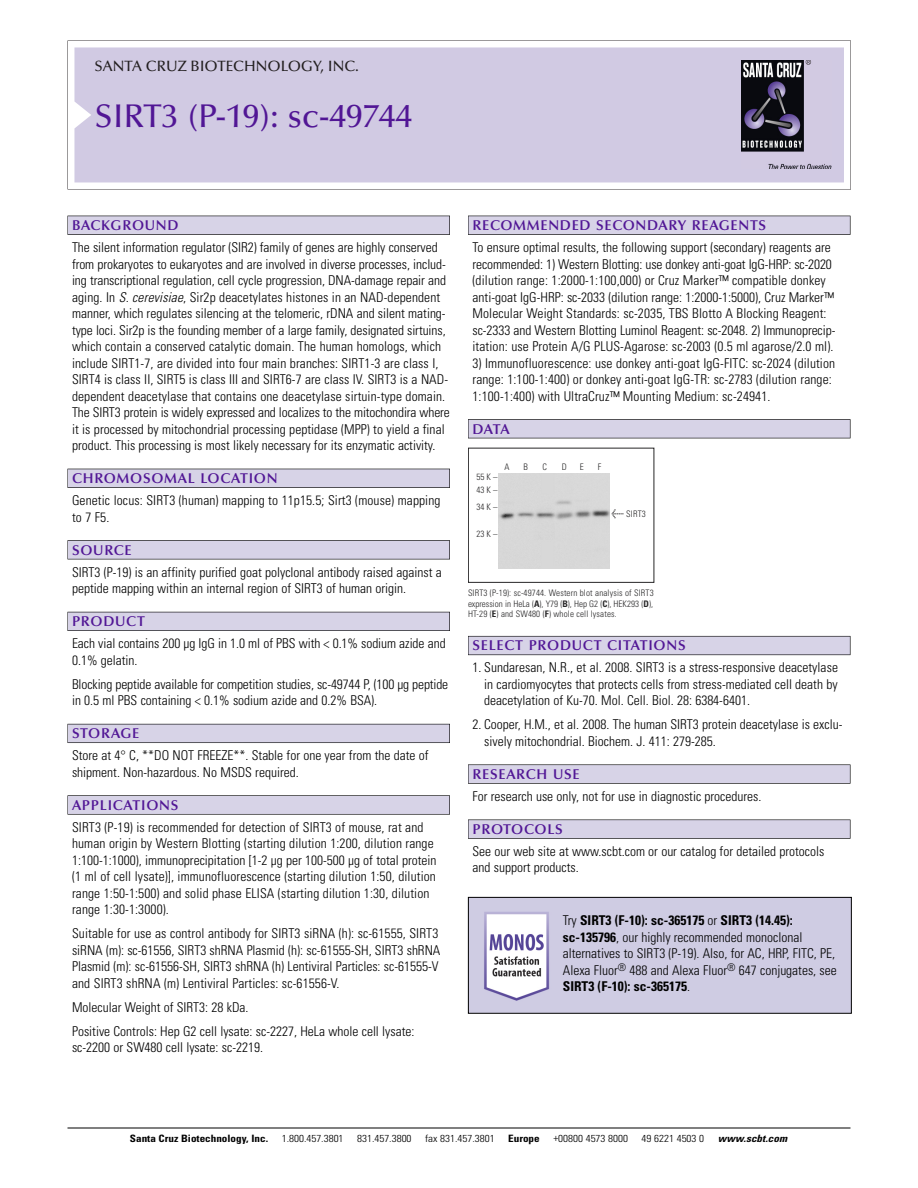
<style>
.page{position:relative;width:918px;height:1188px;background:#fff}
.page>*{position:absolute;margin:0;border:0;box-sizing:border-box;transform-origin:0 0}
.t1{font:500 33px "Optima";color:#511695}
.t2{font:500 15px "Optima";color:#231f20}
.t3{font:600 14.25px "Optima";letter-spacing:.05em;color:#511695}
.t4{font:300 condensed 13.5px/16.5px "Univers";color:#000}
.t5{font:300 condensed 10.2px "Univers";color:#000;scale:1.1 1}
.t6{font:700 condensed 10.2px "Univers";color:#000;scale:1.1 1}
.t7{font:italic 700 condensed 10.2px "Univers";letter-spacing:.005em;color:#000;scale:1.1 1}
.t8{font:9px/10.5px "Univers Condensed Light+JDGDQS";letter-spacing:.015em;color:#272627;text-align:justify}
.s1{font-style:italic}
.s2{font-family:"Meta Plus Book Roman+VKLNAO";font-size:10.5px}
.s3{font-family:"Univers Condensed Bold+NHKPGX"}
.s4{font-weight:700}
</style>
<div class="page">
<svg style="left:68px;top:40px;width:783px;height:149px"></svg>
<div style="left:74px;top:47px;width:770px;height:135px;background:#d1cae3"></div>
<img style="left:741px;top:60px;width:90px;height:108px">
<div style="left:68px;top:216px;width:382px;height:19px;background:#525155"></div>
<div style="left:68px;top:216px;width:381px;height:18px;background:#d7d3e7"></div>
<div style="left:68px;top:469px;width:382px;height:19px;background:#515055"></div>
<div style="left:68px;top:469px;width:381px;height:18px;background:#d7d3e7"></div>
<div style="left:68px;top:540px;width:382px;height:19px;background:#545357"></div>
<div style="left:68px;top:541px;width:381px;height:18px;background:#d7d3e7"></div>
<div style="left:68px;top:612px;width:382px;height:19px;background:#54535a"></div>
<div style="left:68px;top:612px;width:381px;height:18px;background:#d7d3e7"></div>
<div style="left:68px;top:724px;width:382px;height:19px;background:#5b5a62"></div>
<div style="left:68px;top:724px;width:381px;height:18px;background:#d7d3e7"></div>
<div style="left:68px;top:795px;width:382px;height:20px;background:#626263"></div>
<div style="left:68px;top:796px;width:381px;height:18px;background:#d7d3e7"></div>
<div style="left:468px;top:216px;width:382px;height:19px;background:#525155"></div>
<div style="left:468px;top:216px;width:382px;height:18px;background:#d7d3e7"></div>
<div style="left:468px;top:419px;width:382px;height:19px;background:#525155"></div>
<div style="left:468px;top:420px;width:382px;height:18px;background:#d7d3e7"></div>
<div style="left:468px;top:636px;width:382px;height:19px;background:#66646d"></div>
<div style="left:468px;top:637px;width:382px;height:18px;background:#d7d3e7"></div>
<svg style="left:468px;top:764px;width:382px;height:20px"></svg>
<div style="left:468px;top:765px;width:382px;height:18px;background:#d7d3e7"></div>
<div style="left:468px;top:820px;width:382px;height:19px;background:#575759"></div>
<div style="left:468px;top:820px;width:382px;height:18px;background:#d7d3e7"></div>
<hr style="left:68px;top:1128px;width:782px;height:1px;background:#000">
<div style="left:468px;top:448px;width:186px;height:135px;border:1px solid #272627"></div>
<img style="left:499px;top:473px;width:111px;height:95px">
<img style="left:470px;top:899px;width:380px;height:113px">
<div style="left:468px;top:897px;width:384px;height:117px;border:1px solid #000"></div>
<p class="t2" style="left:94px;top:61px;width:266px">SANTA CRUZ BIOTECHNOLOGY, INC.</p>
<h1 class="t1" style="left:94px;top:103px;width:319px">SIRT3 (P-19): sc-49744</h1>
<p class="t3" style="left:72px;top:219px;width:108px">BACKGROUND</p>
<p class="t4" style="left:72px;top:240px;width:379px">The silent information regulator (SIR2) family of genes are highly conserved from prokaryotes to eukaryotes and are involved in diverse processes, includ&shy;ing transcriptional regulation, cell cycle progression, DNA-damage repair and aging. In <span class="s1">S. cerevisiae</span>, Sir2p deacetylates histones in an NAD-dependent manner, which regulates silencing at the telomeric, rDNA and silent mating&shy;type loci. Sir2p is the founding member of a large family, designated sirtuins, which contain a conserved catalytic domain. The human homologs, which include SIRT1-7, are divided into four main branches: SIRT1-3 are class I, SIRT4 is class II, SIRT5 is class III and SIRT6-7 are class IV. SIRT3 is a NAD&shy;dependent deacetylase that contains one deacetylase sirtuin-type domain.<br>The SIRT3 protein is widely expressed and localizes to the mitochondira where it is processed by mitochondrial processing peptidase (MPP) to yield a final product. This processing is most likely necessary for its enzymatic activity.</p>
<p class="t3" style="left:72px;top:473px;width:207px">CHROMOSOMAL LOCATION</p>
<p class="t4" style="left:72px;top:493px;width:370px">Genetic locus: SIRT3 (human) mapping to 11p15.5; Sirt3 (mouse) mapping to 7 F5.</p>
<p class="t3" style="left:72px;top:544px;width:61px">SOURCE</p>
<p class="t4" style="left:72px;top:565px;width:371px">SIRT3 (P-19) is an affinity purified goat polyclonal antibody raised against a peptide mapping within an internal region of SIRT3 of human origin.</p>
<p class="t3" style="left:72px;top:616px;width:74px">PRODUCT</p>
<p class="t4" style="left:72px;top:636px;width:375px">Each vial contains 200 µg IgG in 1.0 ml of PBS with &lt; 0.1% sodium azide and<br>0.1% gelatin.</p>
<p class="t4" style="left:72px;top:677px;width:378px">Blocking peptide available for competition studies, sc-49744 P, (100 µg peptide in 0.5 ml PBS containing &lt; 0.1% sodium azide and 0.2% BSA).</p>
<p class="t3" style="left:72px;top:728px;width:69px">STORAGE</p>
<p class="t4" style="left:72px;top:748px;width:358px">Store at 4° C, **DO NOT FREEZE**. Stable for one year from the date of shipment. Non-hazardous. No MSDS required.</p>
<p class="t3" style="left:72px;top:799px;width:108px">APPLICATIONS</p>
<p class="t4" style="left:72px;top:820px;width:366px">SIRT3 (P-19) is recommended for detection of SIRT3 of mouse, rat and human origin by Western Blotting (starting dilution 1:200, dilution range 1:100-1:1000), immunoprecipitation [1-2 µg per 100-500 µg of total protein (1 ml of cell lysate)], immunofluorescence (starting dilution 1:50, dilution range 1:50-1:500) and solid phase ELISA (starting dilution 1:30, dilution range 1:30-1:3000).</p>
<p class="t4" style="left:72px;top:926px;width:370px">Suitable for use as control antibody for SIRT3 siRNA (h): sc-61555, SIRT3 siRNA (m): sc-61556, SIRT3 shRNA Plasmid (h): sc-61555-SH, SIRT3 shRNA Plasmid (m): sc-61556-SH, SIRT3 shRNA (h) Lentiviral Particles: sc-61555-V and SIRT3 shRNA (m) Lentiviral Particles: sc-61556-V.</p>
<p class="t4" style="left:72px;top:996px;width:344px;line-height:24px">Molecular Weight of SIRT3: 28 kDa.<br>Positive Controls: Hep G2 cell lysate: sc-2227, HeLa whole cell lysate:</p>
<p class="t4" style="left:72px;top:1040px;width:193px">sc-2200 or SW480 cell lysate: sc-2219.</p>
<p class="t3" style="left:473px;top:219px;width:295px">RECOMMENDED SECONDARY REAGENTS</p>
<p class="t4" style="left:473px;top:240px;width:364px">To ensure optimal results, the following support (secondary) reagents are recommended: 1) Western Blotting: use donkey anti-goat IgG-HRP: sc-2020 (dilution range: 1:2000-1:100,000) or Cruz Marker™ compatible donkey anti-goat IgG-HRP: sc-2033 (dilution range: 1:2000-1:5000), Cruz Marker™ Molecular Weight Standards: sc-2035, TBS Blotto A Blocking Reagent: sc-2333 and Western Blotting Luminol Reagent: sc-2048. 2) Immunoprecip&shy;itation: use Protein A/G PLUS-Agarose: sc-2003 (0.5 ml agarose/2.0 ml).</p>
<p class="t4" style="left:473px;top:356px;width:364px">3) Immunofluorescence: use donkey anti-goat IgG-FITC: sc-2024 (dilution range: 1:100-1:400) or donkey anti-goat IgG-TR: sc-2783 (dilution range:<br>1:100-1:400) with UltraCruz™ Mounting Medium: sc-24941.</p>
<p class="t3" style="left:473px;top:423px;width:39px">DATA</p>
<p class="t8" style="left:505px;top:462px;width:7px">A</p>
<p class="t8" style="left:523px;top:462px;width:6px">B</p>
<p class="t8" style="left:543px;top:462px;width:6px">C</p>
<p class="t8" style="left:562px;top:462px;width:7px">D</p>
<p class="t8" style="left:580px;top:462px;width:5px">E</p>
<p class="t8" style="left:598px;top:462px;width:5px">F</p>
<p class="t8" style="left:477px;top:472px;width:22px;line-height:12.6px">55K–<br>43K–</p>
<p class="t8" style="left:477px;top:502px;width:22px">34K–</p>
<p class="t8" style="left:477px;top:529px;width:22px">23K–</p>
<p class="t8" style="left:612px;top:509px;width:36px"><span class="s2">&lt;</span> SIRT3</p>
<p class="t8" style="left:468px;top:589px;width:187px">SIRT3 (P-19): sc-49744. Western blot analysis of SIRT3 expression in HeLa (<span class="s3">A</span>), Y79 (<span class="s3">B</span>), Hep G2 (<span class="s3">C</span>), HEK293 (<span class="s3">D</span>), HT-29 (<span class="s3">E</span>) and SW480 (<span class="s3">F</span>) whole cell lysates.</p>
<p class="t3" style="left:473px;top:640px;width:215px">SELECT PRODUCT CITATIONS</p>
<p class="t4" style="left:484px;top:661px;width:355px;text-align:justify;text-indent:-12px">1. Sundaresan, N.R., et al. 2008. SIRT3 is a stress-responsive deacetylase in cardiomyocytes that protects cells from stress-mediated cell death by deacetylation of Ku-70. Mol. Cell. Biol. 28: 6384-6401.</p>
<p class="t4" style="left:484px;top:718px;width:360px;text-indent:-12px">2. Cooper, H.M., et al. 2008. The human SIRT3 protein deacetylase is exclu&shy;sively mitochondrial. Biochem. J. 411: 279-285.</p>
<p class="t3" style="left:473px;top:768px;width:109px">RESEARCH USE</p>
<p class="t4" style="left:473px;top:789px;width:290px">For research use only, not for use in diagnostic procedures.</p>
<p class="t3" style="left:473px;top:823px;width:92px">PROTOCOLS</p>
<p class="t4" style="left:473px;top:844px;width:353px">See our web site at www.scbt.com or our catalog for detailed protocols and support products.</p>
<p class="t4" style="left:563px;top:913px;width:275px">Try <span class="s4">SIRT3 (F-10): sc-365175</span> or <span class="s4">SIRT3 (14.45): sc-135796</span>, our highly recommended monoclonal alternatives to SIRT3 (P-19). Also, for AC, HRP, FITC, PE, Alexa Fluor<sup>®</sup> 488 and Alexa Fluor<sup>®</sup> 647 conjugates, see <span class="s4">SIRT3 (F-10): sc-365175</span>.</p>
<p class="t6" style="left:130px;top:1135px;width:127px">Santa Cruz Biotechnology, Inc.</p>
<p class="t5" style="left:282px;top:1135px;width:58px">1.800.457.3801</p>
<p class="t5" style="left:357px;top:1135px;width:51px">831.457.3800</p>
<p class="t5" style="left:425px;top:1135px;width:65px">fax 831.457.3801</p>
<p class="t6" style="left:508px;top:1135px;width:30px">Europe</p>
<p class="t5" style="left:553px;top:1135px;width:69px">+00800 4573 8000</p>
<p class="t5" style="left:642px;top:1135px;width:58px">49 6221 4503 0</p>
<p class="t7" style="left:718px;top:1135px;width:64px">www.scbt.com</p>
</div>
